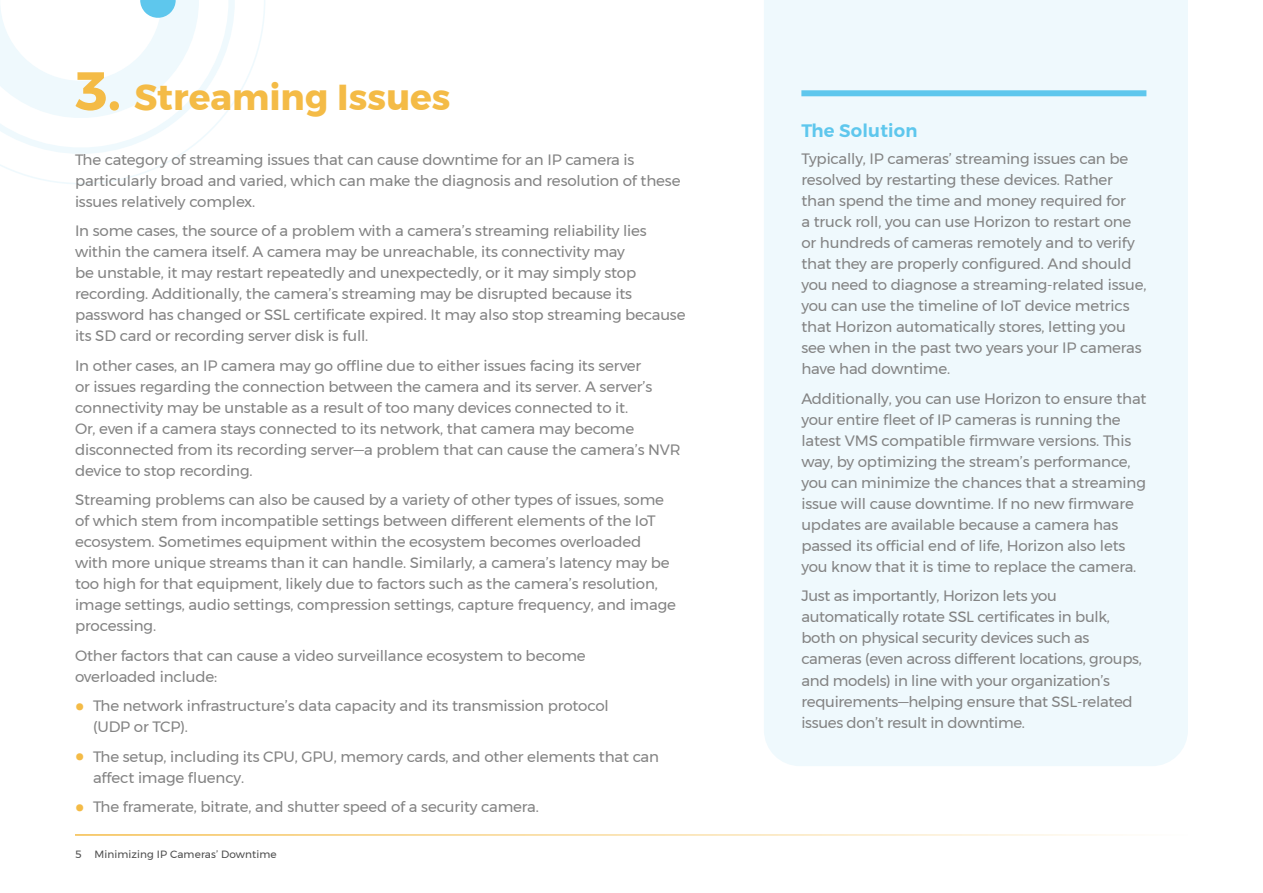
<style>
.page{position:relative;width:1263px;height:893px;background:#fff}
.page>*{position:absolute;margin:0;border:0;box-sizing:border-box;transform-origin:0 0}
.t1{font:700 36px "Montserrat";letter-spacing:.005em;color:#f4bb46}
.t2{font:600 18px "Montserrat";letter-spacing:.01em;color:#5ec7ed}
.t3{font:15px/21px "Montserrat";letter-spacing:-.01em;color:#838383}
.t4{font:10.5px "Montserrat";letter-spacing:.01em;color:#4d4d4d}
.s1{font-size:54px}
.s2{font-weight:600;font-size:30px;color:#f4bb46}
</style>
<div class="page">
<svg style="left:0;top:0;width:265px;height:184px"></svg>
<div style="left:764px;top:0;width:424px;height:766px;background:#eff9fd"></div>
<div style="left:801px;top:90px;width:345px;height:6px;background:#5ec7ed"></div>
<hr style="left:75px;top:834px;width:1113px;height:2px;background:#f4bb46">
<h1 class="t1" style="left:75px;top:68px;width:377px"><span class="s1">3.</span> Streaming Issues</h1>
<p class="t3" style="left:75px;top:149px;width:607px">The category of streaming issues that can cause downtime for an IP camera is particularly broad and varied, which can make the diagnosis and resolution of these issues relatively complex.</p>
<p class="t3" style="left:75px;top:220px;width:612px">In some cases, the source of a problem with a camera’s streaming reliability lies within the camera itself. A camera may be unreachable, its connectivity may<br>be unstable, it may restart repeatedly and unexpectedly, or it may simply stop recording. Additionally, the camera’s streaming may be disrupted because its password has changed or SSL certificate expired. It may also stop streaming because its SD card or recording server disk is full.</p>
<p class="t3" style="left:75px;top:355px;width:607px">In other cases, an IP camera may go offline due to either issues facing its server<br>or issues regarding the connection between the camera and its server. A server’s connectivity may be unstable as a result of too many devices connected to it.<br>Or, even if a camera stays connected to its network, that camera may become disconnected from its recording server—a problem that can cause the camera’s NVR device to stop recording.</p>
<p class="t3" style="left:75px;top:489px;width:602px">Streaming problems can also be caused by a variety of other types of issues, some of which stem from incompatible settings between different elements of the IoT ecosystem. Sometimes equipment within the ecosystem becomes overloaded with more unique streams than it can handle. Similarly, a camera’s latency may be too high for that equipment, likely due to factors such as the camera’s resolution, image settings, audio settings, compression settings, capture frequency, and image processing.</p>
<p class="t3" style="left:75px;top:645px;width:512px">Other factors that can cause a video surveillance ecosystem to become overloaded include:</p>
<p class="t3" style="left:93px;top:695px;width:517px;text-indent:-18px"><span class="s2">•</span> The network infrastructure’s data capacity and its transmission protocol (UDP or TCP).</p>
<p class="t3" style="left:93px;top:746px;width:567px;text-indent:-18px"><span class="s2">•</span> The setup, including its CPU, GPU, memory cards, and other elements that can affect image fluency.</p>
<p class="t3" style="left:75px;top:796px;width:465px"><span class="s2">•</span> The framerate, bitrate, and shutter speed of a security camera.</p>
<p class="t4" style="left:75px;top:846px;width:203px">5 Minimizing IP Cameras’ Downtime</p>
<p class="t2" style="left:801px;top:117px;width:118px">The Solution</p>
<p class="t3" style="left:801px;top:148px;width:347px">Typically, IP cameras’ streaming issues can be resolved by restarting these devices. Rather than spend the time and money required for<br>a truck roll, you can use Horizon to restart one or hundreds of cameras remotely and to verify that they are properly configured. And should you need to diagnose a streaming-related issue, you can use the timeline of IoT device metrics that Horizon automatically stores, letting you see when in the past two years your IP cameras have had downtime.</p>
<p class="t3" style="left:801px;top:388px;width:347px">Additionally, you can use Horizon to ensure that your entire fleet of IP cameras is running the latest VMS compatible firmware versions. This way, by optimizing the stream’s performance, you can minimize the chances that a streaming issue will cause downtime. If no new firmware updates are available because a camera has passed its official end of life, Horizon also lets you know that it is time to replace the camera.</p>
<p class="t3" style="left:801px;top:585px;width:342px">Just as importantly, Horizon lets you automatically rotate SSL certificates in bulk, both on physical security devices such as cameras (even across different locations, groups, and models) in line with your organization’s requirements—helping ensure that SSL-related issues don’t result in downtime.</p>
</div>
